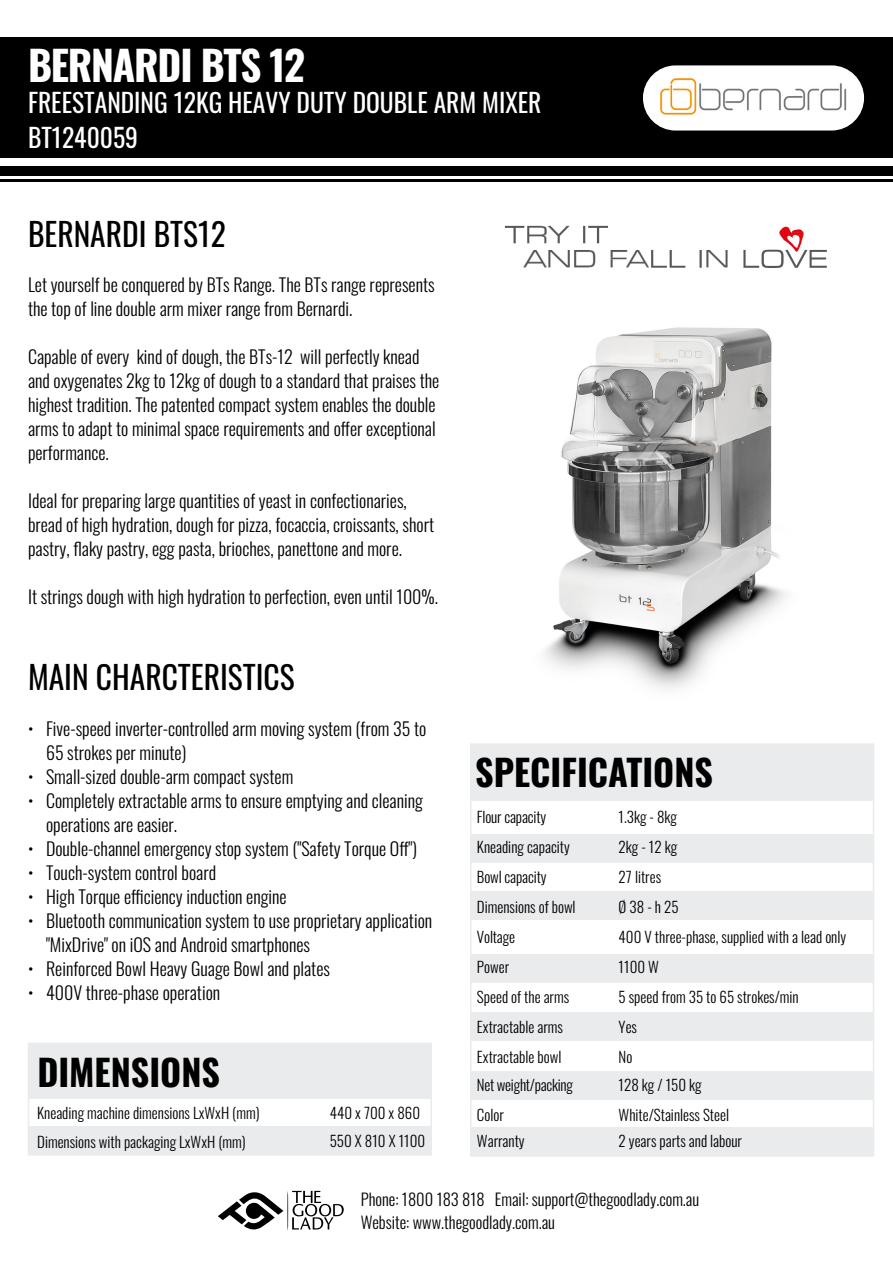
<style>
.page{position:relative;width:893px;height:1263px;background:#fff}
.page>*{position:absolute;margin:0;border:0;box-sizing:border-box;transform-origin:0 0}
.t1{font:700 40.95px "Oswald";letter-spacing:-.03em;color:#fff}
.t2{font:700 36px "Oswald";color:#000}
.t3{font:31.5px "Oswald";color:#000}
.t4{font:25.5px/35.5px "Oswald";color:#fff}
.t5{font:300 18px/24px "Oswald";color:#000}
.t6{font:300 16.5px/22.5px "Oswald";color:#000}
.t7{font:300 15px/30px "Oswald";color:#000}
</style>
<div class="page">
<div style="left:0;top:37px;width:893px;height:120px;background:#000"></div>
<div style="left:0;top:167px;width:893px;height:9px;background:#000"></div>
<hr style="left:0;top:180px;width:893px;height:2px;background:#000">
<div style="left:471px;top:744px;width:403px;height:57px;background:#e9ebed"></div>
<div style="left:471px;top:834px;width:403px;height:28px;background:#e9ebed"></div>
<div style="left:471px;top:891px;width:403px;height:29px;background:#e9ebed"></div>
<div style="left:471px;top:954px;width:403px;height:28px;background:#e9ebed"></div>
<div style="left:471px;top:1012px;width:403px;height:28px;background:#e9ebed"></div>
<div style="left:471px;top:1072px;width:403px;height:28px;background:#e9ebed"></div>
<div style="left:471px;top:1127px;width:403px;height:29px;background:#e9ebed"></div>
<div style="left:643px;top:65px;width:221px;height:66px;background:#fff;border-radius:33px"></div>
<img style="left:660px;top:78px;width:187px;height:37px">
<svg style="left:218px;top:1191px;width:126px;height:40px"></svg>
<div style="left:29px;top:1043px;width:402px;height:56px;background:#e9ebed"></div>
<div style="left:28px;top:1042px;width:404px;height:113px;border:2px solid #e9ebed"></div>
<div style="left:29px;top:1126px;width:402px;height:29px;background:#e9ebed"></div>
<img style="left:471px;top:225px;width:403px;height:519px">
<h1 class="t1" style="left:28px;top:29px;width:279px">BERNARDI BTS 12</h1>
<h3 class="t4" style="left:28px;top:82px;width:515px">FREESTANDING 12KG HEAVY DUTY DOUBLE ARM MIXER<br>BT1240059</h3>
<h3 class="t3" style="left:28px;top:206px;width:199px">BERNARDI BTS12</h3>
<p class="t5" style="left:28px;top:271px;width:408px">Let yourself be conquered by BTs Range. The BTs range represents the top of line double arm mixer range from Bernardi.</p>
<p class="t5" style="left:28px;top:343px;width:413px">Capable of every kind of dough, the BTs-12 will perfectly knead and oxygenates 2kg to 12kg of dough to a standard that praises the highest tradition. The patented compact system enables the double arms to adapt to minimal space requirements and offer exceptional performance.</p>
<p class="t5" style="left:28px;top:487px;width:408px">Ideal for preparing large quantities of yeast in confectionaries, bread of high hydration, dough for pizza, focaccia, croissants, short pastry, flaky pastry, egg pasta, brioches, panettone and more.</p>
<p class="t5" style="left:28px;top:583px;width:412px">It strings dough with high hydration to perfection, even until 100%.</p>
<h3 class="t3" style="left:28px;top:649px;width:268px">MAIN CHARCTERISTICS</h3>
<p class="t5" style="left:46px;top:715px;width:388px">Five-speed inverter-controlled arm moving system (from 35 to 65 strokes per minute)<br>Small-sized double-arm compact system<br>Completely extractable arms to ensure emptying and cleaning operations are easier.<br>Double-channel emergency stop system ("Safety Torque Off")<br>Touch-system control board<br>High Torque efficiency induction engine<br>Bluetooth communication system to use proprietary application "MixDrive" on iOS and Android smartphones<br>Reinforced Bowl Heavy Guage Bowl and plates<br>400V three-phase operation</p>
<p class="t5" style="left:28px;top:715px;width:7px">•</p>
<p class="t5" style="left:28px;top:763px;width:7px">• •</p>
<p class="t5" style="left:28px;top:835px;width:7px;text-align:justify">• • • •</p>
<p class="t5" style="left:28px;top:955px;width:7px">• •</p>
<h2 class="t2" style="left:37px;top:1040px;width:184px">DIMENSIONS</h2>
<p class="t7" style="left:37px;top:1097px;width:224px">Kneading machine dimensions LxWxH (mm)</p>
<p class="t7" style="left:37px;top:1125px;width:210px">Dimensions with packaging LxWxH (mm)</p>
<p class="t7" style="left:330px;top:1098px;width:97px;line-height:27.3px">440 x 700 x 860<br>550 X 810 X 1100</p>
<h2 class="t2" style="left:475px;top:740px;width:239px">SPECIFICATIONS</h2>
<p class="t7" style="left:477px;top:800px;width:100px">Flour capacity<br>Kneading capacity<br>Bowl capacity<br>Dimensions of bowl<br>Voltage<br>Power<br>Speed of the arms<br>Extractable arms<br>Extractable bowl</p>
<p class="t7" style="left:619px;top:800px;width:229px">1.3kg - 8kg<br>2kg - 12 kg<br>27 litres<br>Ø 38 - h 25<br>400 V three-phase, supplied with a lead only<br>1100 W<br>5 speed from 35 to 65 strokes/min<br>Yes<br>No</p>
<p class="t7" style="left:619px;top:1069px;width:112px;line-height:29.2px">128 kg / 150 kg<br>White/Stainless Steel</p>
<p class="t7" style="left:477px;top:1069px;width:97px">Net weight/packing</p>
<p class="t7" style="left:477px;top:1098px;width:28px">Color</p>
<p class="t7" style="left:477px;top:1124px;width:49px">Warranty</p>
<p class="t7" style="left:619px;top:1124px;width:125px">2 years parts and labour</p>
<p class="t6" style="left:361px;top:1186px;width:340px">Phone: 1800 183 818 Email: support@thegoodlady.com.au<br>Website: www.thegoodlady.com.au</p>
</div>
